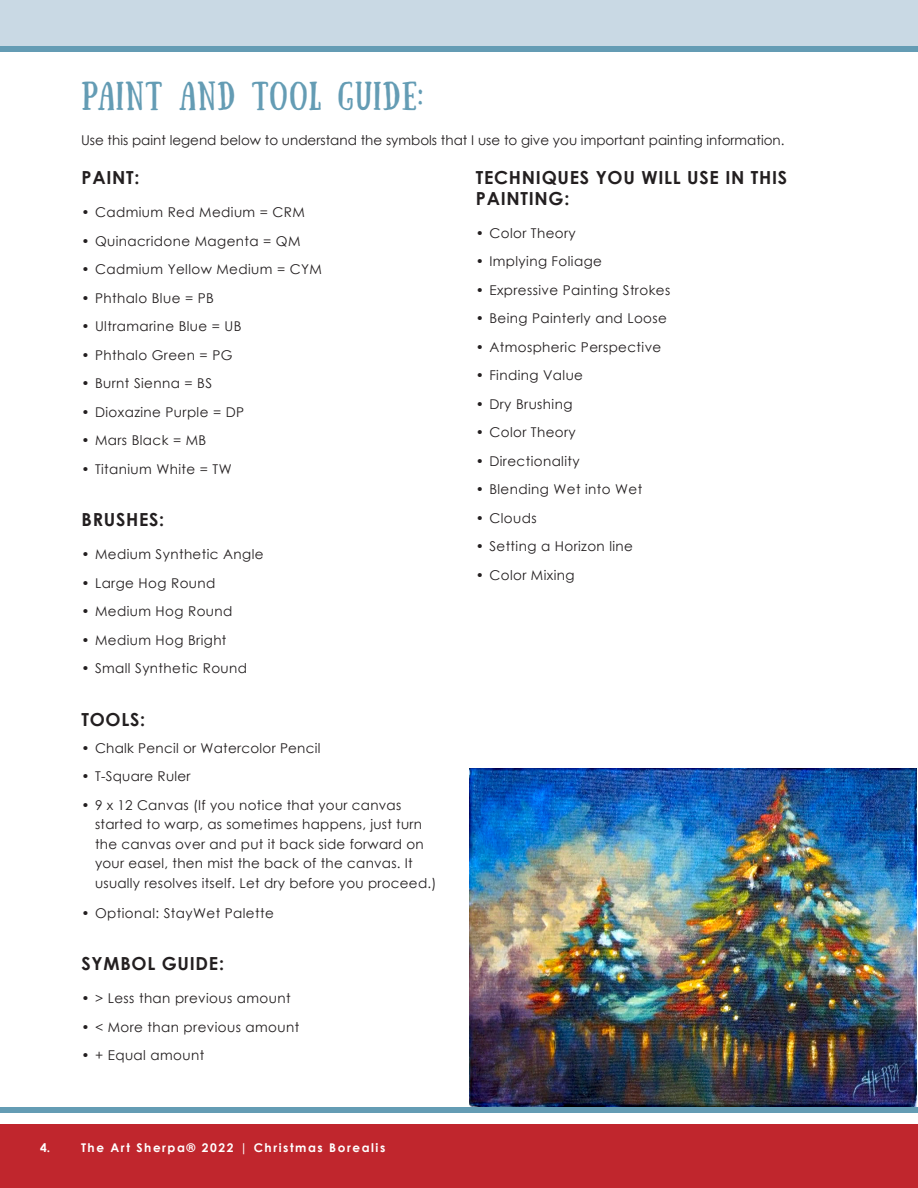
<style>
.page{position:relative;width:918px;height:1188px;background:#fff}
.page>*{position:absolute;margin:0;border:0;box-sizing:border-box;transform-origin:0 0}
.Steps{font:28.5px "Sunday";letter-spacing:.05em;color:#649cb4}
.small_header{font:700 18px/21px "Century Gothic";letter-spacing:.04em;color:#231f20}
.t1{font:13.5px/19.5px "Century Gothic";letter-spacing:.03em;color:#231f20}
.t2{font:13.5px "Century Gothic";color:#231f20}
.t3{font:700 12px "Century Gothic";letter-spacing:.13em;color:#fff}
</style>
<div class="page">
<div style="left:0;top:1124px;width:918px;height:64px;background:#c0262d"></div>
<img style="left:470px;top:769px;width:447px;height:338px">
<div style="left:0;top:0;width:918px;height:48px;background:#c9d9e4"></div>
<div style="left:1px;top:46px;width:917px;height:6px;background:#649cb4"></div>
<div style="left:0;top:1107px;width:918px;height:5px;background:#649cb4"></div>
<p class="Steps" style="left:81px;top:76px;width:343px">PAINT AND TOOL GUIDE:</p>
<p class="t2" style="left:81px;top:131px;width:705px">Use this paint legend below to understand the symbols that I use to give you important painting information.</p>
<p class="small_header" style="left:82px;top:167px;width:59px">PAINT:</p>
<p class="t1" style="left:82px;top:202px;width:225px">• Cadmium Red Medium = CRM</p>
<p class="t1" style="left:82px;top:231px;width:221px">• Quinacridone Magenta = QM</p>
<p class="t1" style="left:82px;top:259px;width:242px">• Cadmium Yellow Medium = CYM</p>
<p class="t1" style="left:82px;top:288px;width:134px">• Phthalo Blue = PB</p>
<p class="t1" style="left:82px;top:316px;width:162px">• Ultramarine Blue = UB</p>
<p class="t1" style="left:82px;top:345px;width:152px">• Phthalo Green = PG</p>
<p class="t1" style="left:82px;top:373px;width:132px">• Burnt Sienna = BS</p>
<p class="t1" style="left:82px;top:402px;width:164px">• Dioxazine Purple = DP</p>
<p class="t1" style="left:82px;top:430px;width:126px">• Mars Black = MB</p>
<p class="t1" style="left:82px;top:459px;width:152px">• Titanium White = TW</p>
<p class="small_header" style="left:82px;top:509px;width:84px">BRUSHES:</p>
<p class="t1" style="left:82px;top:544px;width:184px">• Medium Synthetic Angle</p>
<p class="t1" style="left:82px;top:573px;width:135px">• Large Hog Round</p>
<p class="t1" style="left:82px;top:601px;width:152px">• Medium Hog Round</p>
<p class="t1" style="left:82px;top:630px;width:147px">• Medium Hog Bright</p>
<p class="t1" style="left:82px;top:658px;width:167px">• Small Synthetic Round</p>
<p class="small_header" style="left:82px;top:708px;width:65px">TOOLS:</p>
<p class="t1" style="left:82px;top:738px;width:240px">• Chalk Pencil or Watercolor Pencil</p>
<p class="t1" style="left:82px;top:766px;width:111px">• T-Square Ruler</p>
<p class="t1" style="left:95px;top:795px;width:343px;text-indent:-14px">• 9 x 12 Canvas (If you notice that your canvas started to warp, as sometimes happens, just turn the canvas over and put it back side forward on your easel, then mist the back of the canvas. It usually resolves itself. Let dry before you proceed.)</p>
<p class="t1" style="left:82px;top:903px;width:194px">• Optional: StayWet Palette</p>
<p class="small_header" style="left:82px;top:953px;width:144px">SYMBOL GUIDE:</p>
<p class="t1" style="left:82px;top:988px;width:211px">• &gt; Less than previous amount</p>
<p class="t1" style="left:82px;top:1017px;width:219px">• &lt; More than previous amount</p>
<p class="t1" style="left:82px;top:1045px;width:124px">• + Equal amount</p>
<p class="t3" style="left:40px;top:1140px;width:12px">4.</p>
<p class="t3" style="left:81px;top:1140px;width:306px">The Art Sherpa® 2022 | Christmas Borealis</p>
<p class="small_header" style="left:476px;top:166px;width:313px">TECHNIQUES YOU WILL USE IN THIS<br>PAINTING:</p>
<p class="t1" style="left:476px;top:223px;width:102px">• Color Theory</p>
<p class="t1" style="left:476px;top:251px;width:128px">• Implying Foliage</p>
<p class="t1" style="left:476px;top:280px;width:196px">• Expressive Painting Strokes</p>
<p class="t1" style="left:476px;top:308px;width:193px">• Being Painterly and Loose</p>
<p class="t1" style="left:476px;top:337px;width:187px">• Atmospheric Perspective</p>
<p class="t1" style="left:476px;top:365px;width:109px">• Finding Value</p>
<p class="t1" style="left:476px;top:394px;width:98px">• Dry Brushing</p>
<p class="t1" style="left:476px;top:422px;width:102px">• Color Theory</p>
<p class="t1" style="left:476px;top:451px;width:105px">• Directionality</p>
<p class="t1" style="left:476px;top:479px;width:168px">• Blending Wet into Wet</p>
<p class="t1" style="left:476px;top:508px;width:62px">• Clouds</p>
<p class="t1" style="left:476px;top:536px;width:159px">• Setting a Horizon line</p>
<p class="t1" style="left:476px;top:565px;width:100px">• Color Mixing</p>
</div>
